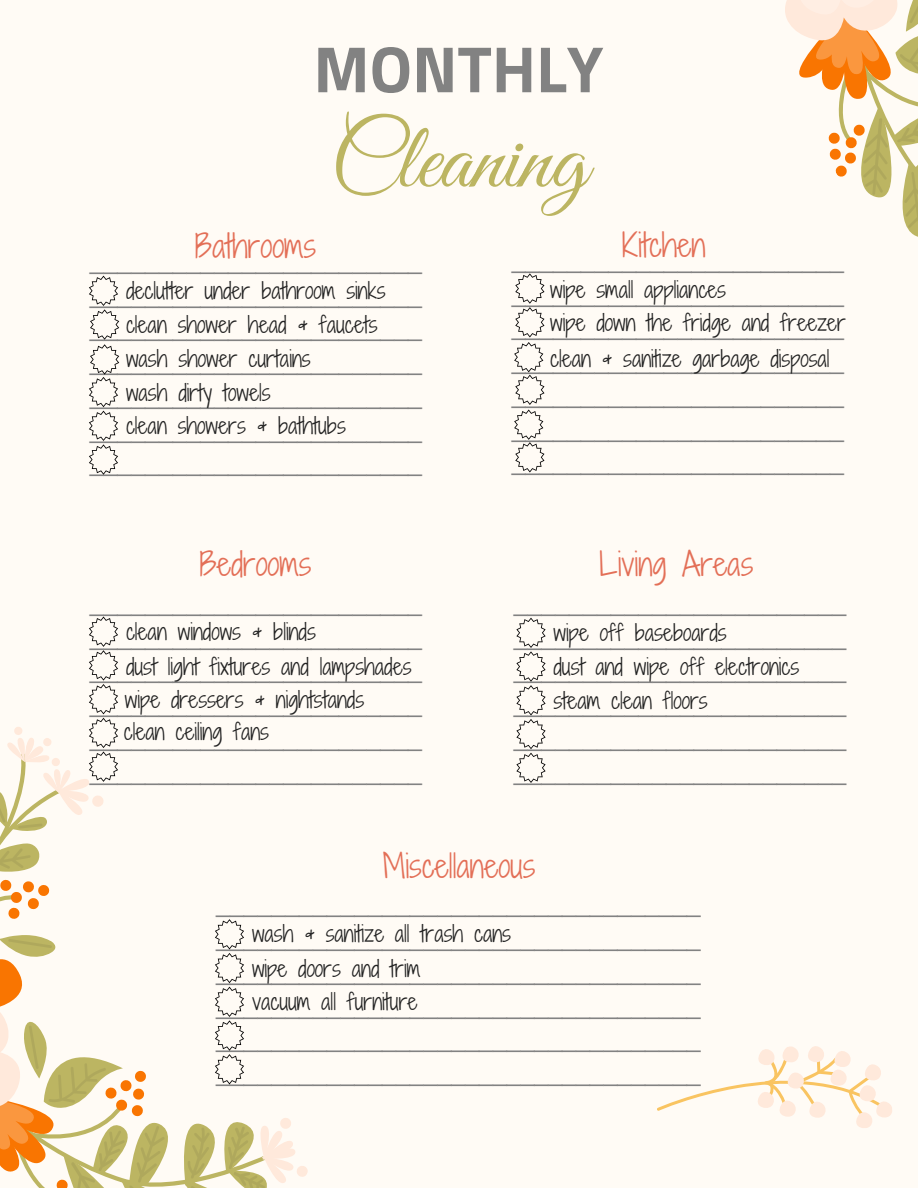
<style>
.page{position:relative;width:918px;height:1188px;background:#fffbf5}
.page>*{position:absolute;margin:0;border:0;box-sizing:border-box;transform-origin:0 0}
.t1{font:93.45px "Great Vibes";color:#bcb562}
.t2{font:700 65.4px "Titillium Web";color:#828282}
.t3{font:31.2px "Shadows Into Light Two";color:#e36f57}
.t4{font:24.9px/33.8px "Arimo";color:#828282;text-align:justify}
.t5{font:21.75px/33.8px "Shadows Into Light Two";color:#222}
</style>
<div class="page">
<svg style="left:785px;top:0;width:133px;height:237px"></svg>
<svg style="left:657px;top:1046px;width:235px;height:82px"></svg>
<svg style="left:89px;top:276px;width:30px;height:199px"></svg>
<svg style="left:514px;top:273px;width:30px;height:199px"></svg>
<svg style="left:516px;top:618px;width:30px;height:165px"></svg>
<svg style="left:0;top:616px;width:308px;height:572px"></svg>
<h2 class="t2" style="left:314px;top:18px;width:291px">MONTHLY</h2>
<p class="t3" style="left:195px;top:223px;width:123px">Bathrooms</p>
<h1 class="t1" style="left:331px;top:107px;width:259px">Cleaning</h1>
<p class="t3" style="left:622px;top:222px;width:85px">Kitchen</p>
<p class="t4" style="left:512px;top:242px;width:334px">________________________ ________________________ ________________________ ________________________ ________________________ ________________________ ________________________</p>
<p class="t4" style="left:90px;top:243px;width:334px">________________________ ________________________ ________________________ ________________________ ________________________ ________________________ ________________________</p>
<p class="t5" style="left:126px;top:274px;width:261px">declutter under bathroom sinks clean shower head &amp; faucets</p>
<p class="t5" style="left:550px;top:273px;width:297px;line-height:32.7px">wipe small appliances<br>wipe down the fridge and freezer</p>
<p class="t5" style="left:550px;top:341px;width:281px">clean &amp; sanitize garbage disposal</p>
<p class="t5" style="left:126px;top:341px;width:186px">wash shower curtains</p>
<p class="t5" style="left:126px;top:375px;width:146px">wash dirty towels</p>
<p class="t5" style="left:126px;top:409px;width:221px">clean showers &amp; bathtubs</p>
<p class="t3" style="left:200px;top:541px;width:113px">Bedrooms</p>
<p class="t4" style="left:90px;top:585px;width:334px">________________________ ________________________ ________________________ ________________________ ________________________ ________________________</p>
<p class="t5" style="left:126px;top:614px;width:287px;line-height:34.8px">clean windows &amp; blinds<br>dust light fixtures and lampshades</p>
<p class="t5" style="left:125px;top:682px;width:241px">wipe dressers &amp; nightstands</p>
<p class="t5" style="left:124px;top:715px;width:147px">clean ceiling fans</p>
<p class="t3" style="left:599px;top:541px;width:156px">Living Areas</p>
<p class="t4" style="left:514px;top:585px;width:334px">________________________ ________________________ ________________________ ________________________ ________________________ ________________________</p>
<p class="t5" style="left:554px;top:616px;width:247px">wipe off baseboards<br>dust and wipe off electronics</p>
<p class="t5" style="left:554px;top:683px;width:156px">steam clean floors</p>
<p class="t3" style="left:383px;top:843px;width:154px">Miscellaneous</p>
<p class="t4" style="left:216px;top:887px;width:486px">___________________________________ ___________________________________ ___________________________________ ___________________________________ ___________________________________ ___________________________________</p>
<p class="t5" style="left:252px;top:916px;width:261px;line-height:34.3px">wash &amp; sanitize all trash cans wipe doors and trim<br>vacuum all furniture</p>
</div>
